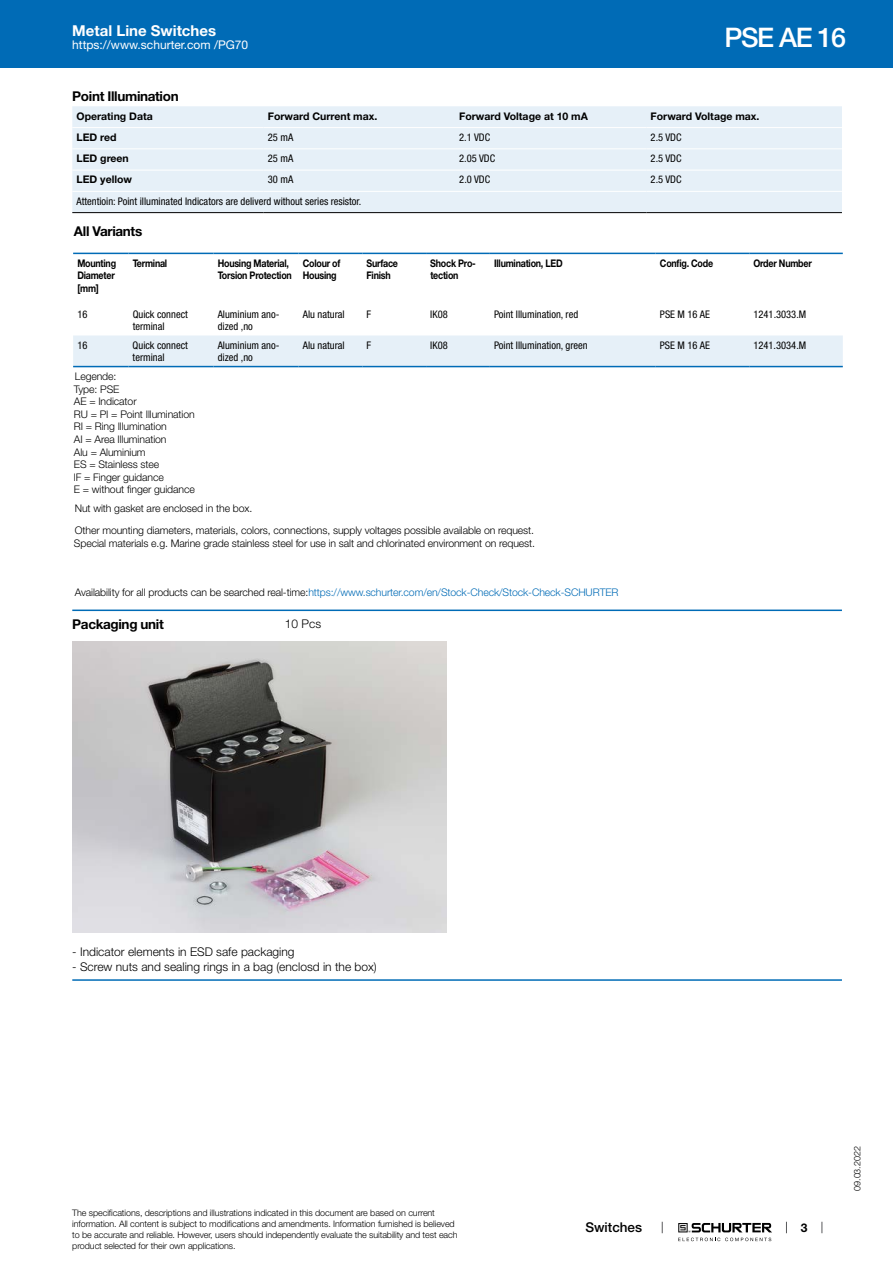
<style>
.page{position:relative;width:893px;height:1263px;background:#fff}
.page>*{position:absolute;margin:0;border:0;box-sizing:border-box;transform-origin:0 0}
.t1{font:500 27px "Helvetica Neue LT";letter-spacing:-.05em;color:#fff}
.t2{font:700 15px "Helvetica Neue LT";color:#fff}
.t3{font:700 13.5px "Helvetica Neue LT";letter-spacing:-.025em;color:#000}
.t4{font:500 13.5px "Helvetica Neue LT";color:#000}
.t5{font:300 12px "Helvetica Neue LT";color:#000}
.t6{font:12px "Helvetica Neue LT";color:#fff}
.t7{font:700 12px "Helvetica Neue LT";color:#000}
.t8{font:300 10.5px/12.6px "Helvetica Neue LT";letter-spacing:-.01em;color:#000}
.t9{font:condensed 10.5px/12.6px "Helvetica Neue LT";color:#000}
.t10{font:700 10.5px/12.6px "Helvetica Neue LT";letter-spacing:-.025em;color:#000;scale:.85 1}
.t11{font:300 10.5px "Helvetica Neue LT";letter-spacing:-.01em;color:#006bb6}
.t12{font:700 10.5px "Helvetica Neue LT";color:#000}
.t13{font:700 10.5px "Helvetica Neue LT";letter-spacing:-.025em;color:#000}
.t14{font:300 9px/10.8px "Helvetica Neue LT";letter-spacing:-.01em;color:#000}
.s1{color:#000}
</style>
<div class="page">
<svg style="left:678px;top:1223px;width:94px;height:18px"></svg>
<div style="left:0;top:0;width:893px;height:68px;background:#006bb6"></div>
<div style="left:72px;top:106px;width:770px;height:106px;background:#e6f0f8"></div>
<hr style="left:72px;top:127px;width:192px;height:1px;background:#fff">
<hr style="left:264px;top:127px;width:191px;height:1px;background:#fff">
<hr style="left:455px;top:127px;width:191px;height:1px;background:#fff">
<hr style="left:646px;top:127px;width:196px;height:1px;background:#fff">
<hr style="left:72px;top:148px;width:192px;height:1px;background:#fff">
<hr style="left:264px;top:148px;width:191px;height:1px;background:#fff">
<hr style="left:455px;top:148px;width:191px;height:1px;background:#fff">
<hr style="left:646px;top:148px;width:196px;height:1px;background:#fff">
<hr style="left:72px;top:170px;width:192px;height:1px;background:#fff">
<hr style="left:264px;top:170px;width:191px;height:1px;background:#fff">
<hr style="left:455px;top:170px;width:191px;height:1px;background:#fff">
<hr style="left:646px;top:170px;width:196px;height:1px;background:#fff">
<hr style="left:72px;top:191px;width:192px;height:1px;background:#fff">
<hr style="left:264px;top:191px;width:191px;height:1px;background:#fff">
<hr style="left:455px;top:191px;width:191px;height:1px;background:#fff">
<hr style="left:646px;top:191px;width:196px;height:1px;background:#fff">
<hr style="left:72px;top:212px;width:192px;height:1px;background:#000">
<hr style="left:264px;top:212px;width:191px;height:1px;background:#000">
<hr style="left:455px;top:212px;width:191px;height:1px;background:#000">
<hr style="left:646px;top:212px;width:196px;height:1px;background:#000">
<svg style="left:73px;top:254px;width:770px;height:114px"></svg>
<div style="left:73px;top:335px;width:770px;height:31px;background:#e6f0f8"></div>
<hr style="left:73px;top:253px;width:55px;height:1px;background:#006bb6">
<hr style="left:128px;top:253px;width:85px;height:1px;background:#006bb6">
<hr style="left:213px;top:253px;width:85px;height:1px;background:#006bb6">
<hr style="left:298px;top:253px;width:64px;height:1px;background:#006bb6">
<hr style="left:362px;top:253px;width:64px;height:1px;background:#006bb6">
<hr style="left:426px;top:253px;width:64px;height:1px;background:#006bb6">
<hr style="left:490px;top:253px;width:166px;height:1px;background:#006bb6">
<hr style="left:656px;top:253px;width:93px;height:1px;background:#006bb6">
<hr style="left:749px;top:253px;width:94px;height:1px;background:#006bb6">
<hr style="left:73px;top:366px;width:55px;height:1px;background:#006bb6">
<hr style="left:128px;top:366px;width:85px;height:1px;background:#006bb6">
<hr style="left:213px;top:366px;width:85px;height:1px;background:#006bb6">
<hr style="left:298px;top:366px;width:64px;height:1px;background:#006bb6">
<hr style="left:362px;top:366px;width:64px;height:1px;background:#006bb6">
<hr style="left:426px;top:366px;width:64px;height:1px;background:#006bb6">
<hr style="left:490px;top:366px;width:166px;height:1px;background:#006bb6">
<hr style="left:656px;top:366px;width:93px;height:1px;background:#006bb6">
<hr style="left:749px;top:366px;width:94px;height:1px;background:#006bb6">
<hr style="left:72px;top:609px;width:770px;height:2px;background:#006bb6">
<img style="left:72px;top:642px;width:374px;height:291px">
<hr style="left:72px;top:979px;width:770px;height:2px;background:#006bb6">
<h2 class="t2" style="left:72px;top:21px;width:145px">Metal Line Switches</h2>
<p class="t6" style="left:72px;top:38px;width:178px">https://www.schurter.com /PG70</p>
<h1 class="t1" style="left:724px;top:21px;width:123px">PSE AE 16</h1>
<p class="t3" style="left:72px;top:88px;width:108px">Point Illumination</p>
<p class="t12" style="left:77px;top:109px;width:78px">Operating Data</p>
<p class="t12" style="left:268px;top:109px;width:111px">Forward Current max.</p>
<p class="t12" style="left:459px;top:109px;width:130px">Forward Voltage at 10 mA</p>
<p class="t12" style="left:651px;top:109px;width:110px">Forward Voltage max.</p>
<p class="t13" style="left:77px;top:131px;width:42px">LED red</p>
<p class="t9" style="left:268px;top:131px;width:27px">25 mA</p>
<p class="t9" style="left:459px;top:131px;width:32px">2.1 VDC</p>
<p class="t9" style="left:651px;top:131px;width:32px">2.5 VDC</p>
<p class="t12" style="left:77px;top:152px;width:54px">LED green</p>
<p class="t9" style="left:268px;top:152px;width:27px">25 mA</p>
<p class="t9" style="left:459px;top:152px;width:37px">2.05 VDC</p>
<p class="t9" style="left:651px;top:152px;width:32px">2.5 VDC</p>
<p class="t12" style="left:77px;top:173px;width:57px">LED yellow</p>
<p class="t9" style="left:268px;top:173px;width:27px">30 mA</p>
<p class="t9" style="left:459px;top:173px;width:32px">2.0 VDC</p>
<p class="t9" style="left:651px;top:173px;width:32px">2.5 VDC</p>
<p class="t9" style="left:77px;top:195px;width:286px">Attentioin: Point illuminated Indicators are deliverd without series resistor.</p>
<p class="t3" style="left:74px;top:223px;width:70px">All Variants</p>
<p class="t10" style="left:77px;top:256px;width:47px">Mounting<br>Diameter [mm]</p>
<p class="t10" style="left:133px;top:256px;width:42px">Terminal</p>
<p class="t10" style="left:218px;top:256px;width:89px">Housing Material,<br>Torsion Protection</p>
<p class="t10" style="left:303px;top:256px;width:46px">Colour of<br>Housing</p>
<p class="t10" style="left:367px;top:256px;width:39px">Surface<br>Finish</p>
<p class="t10" style="left:430px;top:256px;width:55px">Shock Pro&shy;tection</p>
<p class="t10" style="left:494px;top:256px;width:82px">Illumination, LED</p>
<p class="t10" style="left:660px;top:256px;width:64px">Config. Code</p>
<p class="t10" style="left:753px;top:256px;width:70px">Order Number</p>
<p class="t9" style="left:77px;top:308px;width:12px">16</p>
<p class="t9" style="left:133px;top:308px;width:57px">Quick connect terminal</p>
<p class="t9" style="left:218px;top:308px;width:63px">Aluminium ano&shy;dized ,no</p>
<p class="t9" style="left:303px;top:308px;width:43px">Alu natural</p>
<p class="t9" style="left:367px;top:308px;width:6px">F</p>
<p class="t9" style="left:430px;top:308px;width:19px">IK08</p>
<p class="t9" style="left:494px;top:308px;width:86px">Point Illumination, red</p>
<p class="t9" style="left:660px;top:308px;width:51px">PSE M 16 AE</p>
<p class="t9" style="left:753px;top:308px;width:54px">1241.3033.M</p>
<p class="t9" style="left:77px;top:339px;width:12px">16</p>
<p class="t9" style="left:133px;top:339px;width:57px">Quick connect terminal</p>
<p class="t9" style="left:218px;top:339px;width:63px">Aluminium ano&shy;dized ,no</p>
<p class="t9" style="left:303px;top:339px;width:43px">Alu natural</p>
<p class="t9" style="left:367px;top:339px;width:6px">F</p>
<p class="t9" style="left:430px;top:339px;width:19px">IK08</p>
<p class="t9" style="left:494px;top:339px;width:95px">Point Illumination, green</p>
<p class="t9" style="left:660px;top:339px;width:51px">PSE M 16 AE</p>
<p class="t9" style="left:753px;top:339px;width:54px">1241.3034.M</p>
<p class="t8" style="left:74px;top:370px;width:122px">Legende:<br>Type: PSE<br>AE = Indicator<br>RU = PI = Point Illumination<br>RI = Ring Illumination<br>AI = Area Illumination<br>Alu = Aluminium<br>ES = Stainless stee<br>lF = Finger guidance<br>E = without finger guidance</p>
<p class="t8" style="left:75px;top:496px;width:461px;line-height:22.6px">Nut with gasket are enclosed in the box.<br>Other mounting diameters, materials, colors, connections, supply voltages possible available on request.</p>
<p class="t8" style="left:74px;top:537px;width:463px">Special materials e.g. Marine grade stainless steel for use in salt and chlorinated environment on request.</p>
<p class="t11" style="left:75px;top:586px;width:545px"><span class="s1">Availability for all products can be searched real-time:</span>https://www.schurter.com/en/Stock-Check/Stock-Check-SCHURTER</p>
<p class="t3" style="left:72px;top:615px;width:93px">Packaging unit</p>
<p class="t5" style="left:285px;top:616px;width:38px">10 Pcs</p>
<p class="t5" style="left:72px;top:944px;width:224px">- Indicator elements in ESD safe packaging</p>
<p class="t5" style="left:72px;top:959px;width:306px">- Screw nuts and sealing rings in a bag (enclosd in the box)</p>
<p class="t14" style="left:72px;top:1207px;width:387px">The specifications, descriptions and illustrations indicated in this document are based on current information. All content is subject to modifications and amendments. Information furnished is believed to be accurate and reliable. However, users should independently evaluate the suitability and test each product selected for their own applications.</p>
<p class="t4" style="left:585px;top:1219px;width:58px">Switches</p>
<p class="t7" style="left:801px;top:1220px;width:8px">3</p>
<p class="t14" style="left:852px;top:1191px;width:46px;rotate:-90deg">09.03.2022</p>
</div>
